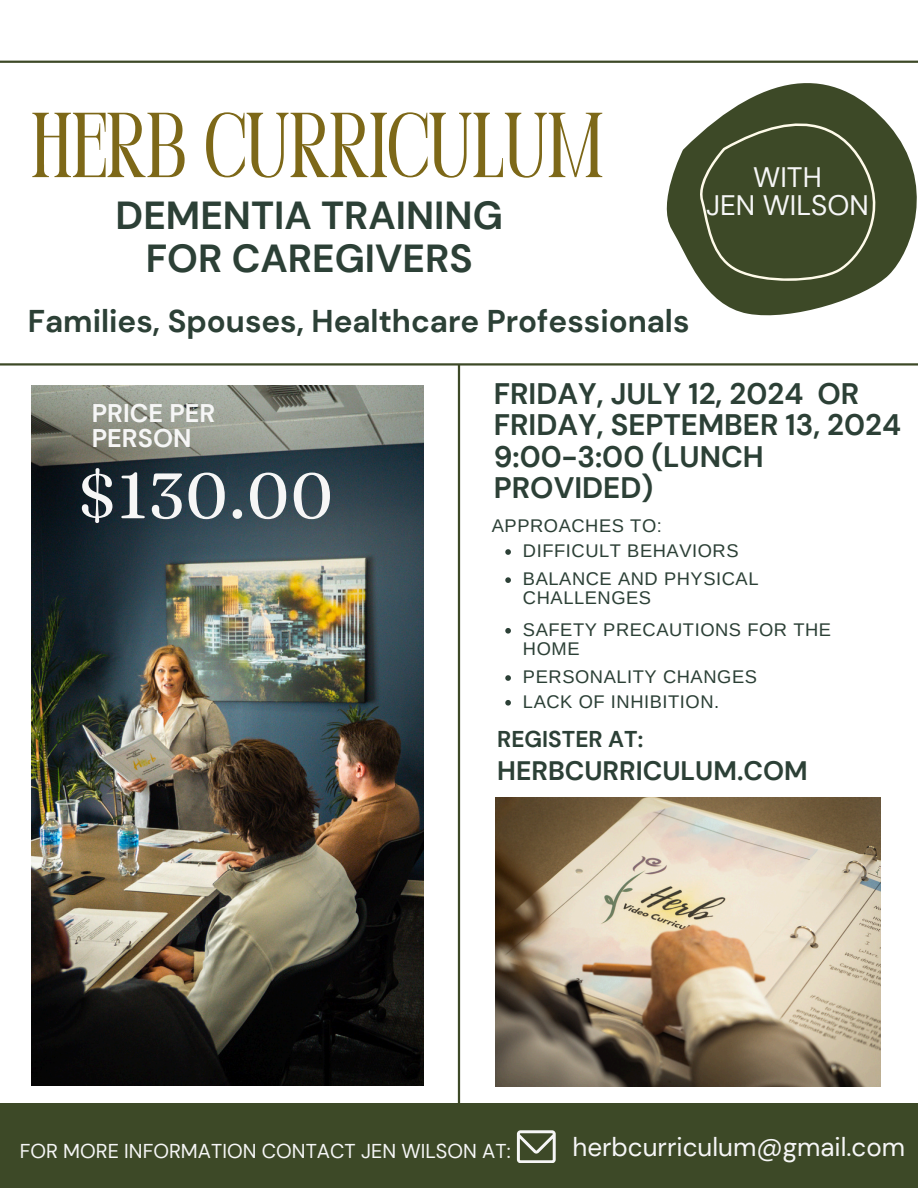
<style>
.page{position:relative;width:918px;height:1188px;background:#fff}
.page>*{position:absolute;margin:0;border:0;box-sizing:border-box;transform-origin:0 0}
.t1{font:semi-condensed 91.95px "Perandoryv 2";color:#7d6818}
.t2{font:64.05px "Fraunces 9 pt";color:#f6f6f6}
.t3{font:700 39px/42.8px "DM Sans";color:#2c4036;text-align:center}
.t4{font:700 31.35px "DM Sans";color:#2c4036}
.t5{font:700 29.7px/31.5px "DM Sans";color:#2c4036}
.t6{font:28.2px "DM Sans";color:#f6f6f6}
.t7{font:700 26.7px "DM Sans";color:#2c4036}
.t8{font:25.95px "DM Sans";color:#f6f6f6}
.t9{font:700 25.5px/24.8px "DM Sans";color:#f6f6f6}
.t10{font:700 22.8px "DM Sans";color:#2c4036}
.t11{font:19.95px "DM Sans";color:#f6f6f6}
.t12{font:18.3px/19.2px "Arimo";letter-spacing:.03em;color:#2c4036}
</style>
<div class="page">
<img style="left:496px;top:798px;width:384px;height:289px">
<img style="left:31px;top:385px;width:393px;height:701px">
<hr style="left:0;top:363px;width:918px;height:3px;background:#3d4927">
<hr style="left:0;top:61px;width:918px;height:2px;background:#3d4927">
<hr style="left:458px;top:364px;width:2px;height:739px;background:#3d4927">
<div style="left:0;top:1103px;width:918px;height:85px;background:#3d4927"></div>
<svg style="left:517px;top:1130px;width:38px;height:33px"></svg>
<svg style="left:656px;top:62px;width:262px;height:254px"></svg>
<svg style="left:695px;top:119px;width:185px;height:164px;background:#465231"></svg>
<svg style="left:505px;top:549px;width:6px;height:6px"></svg>
<svg style="left:505px;top:577px;width:6px;height:6px"></svg>
<svg style="left:505px;top:628px;width:6px;height:6px"></svg>
<svg style="left:505px;top:675px;width:6px;height:6px"></svg>
<svg style="left:505px;top:700px;width:6px;height:6px"></svg>
<p class="t1" style="left:31px;top:108px;width:573px">HERB CURRICULUM</p>
<h6 class="t3" style="left:116px;top:194px;width:389px">DEMENTIA TRAINING<br>FOR CAREGIVERS</h6>
<p class="t4" style="left:28px;top:301px;width:663px">Families, Spouses, Healthcare Professionals</p>
<p class="t6" style="left:753px;top:159px;width:70px">WITH</p>
<p class="t6" style="left:706px;top:187px;width:164px">JEN WILSON</p>
<p class="t9" style="left:92px;top:401px;width:125px">PRICE PER<br>PERSON</p>
<p class="t2" style="left:78px;top:456px;width:256px">$130.00</p>
<p class="t5" style="left:494px;top:378px;width:409px">FRIDAY, JULY 12, 2024 OR<br>FRIDAY, SEPTEMBER 13, 2024<br>9:00-3:00 (LUNCH<br>PROVIDED)</p>
<h1 class="t12" style="left:492px;top:516px;width:172px">APPROACHES TO:</h1>
<h5 class="t12" style="left:523px;top:541px;width:217px">DIFFICULT BEHAVIORS</h5>
<h4 class="t12" style="left:523px;top:569px;width:237px">BALANCE AND PHYSICAL<br>CHALLENGES</h4>
<h6 class="t12" style="left:523px;top:620px;width:310px">SAFETY PRECAUTIONS FOR THE<br>HOME</h6>
<h2 class="t12" style="left:523px;top:667px;width:236px">PERSONALITY CHANGES</h2>
<p class="t12" style="left:523px;top:692px;width:198px">LACK OF INHIBITION.</p>
<p class="t10" style="left:497px;top:725px;width:148px">REGISTER AT:</p>
<p class="t7" style="left:497px;top:754px;width:312px">HERBCURRICULUM.COM</p>
<p class="t11" style="left:20px;top:1138px;width:492px">FOR MORE INFORMATION CONTACT JEN WILSON AT:</p>
<p class="t8" style="left:572px;top:1131px;width:334px">herbcurriculum@gmail.com</p>
</div>
